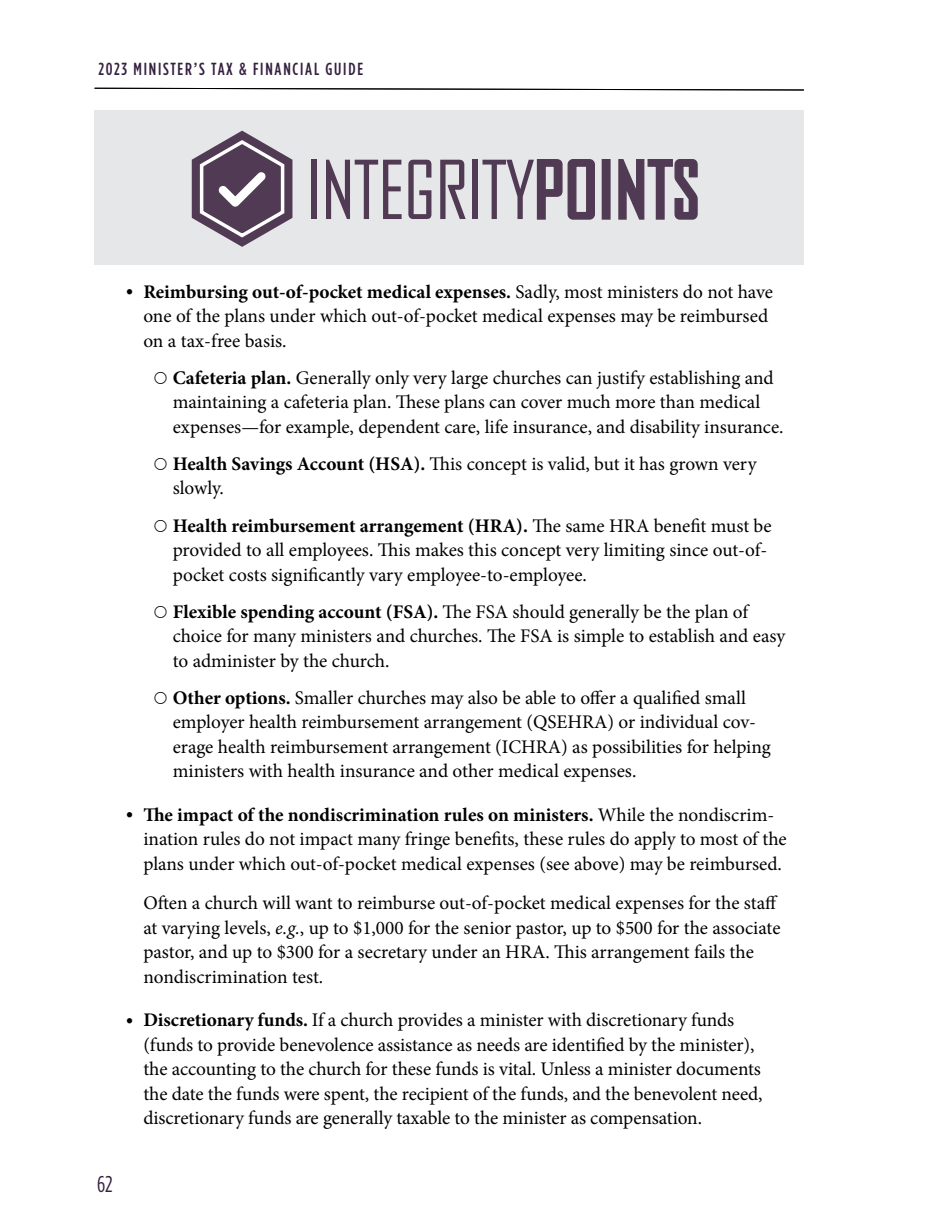
<style>
.page{position:relative;width:930px;height:1229px;background:#fff}
.page>*{position:absolute;margin:0;border:0;box-sizing:border-box;transform-origin:0 0}
.t1{font:77.7px "Bureau Agency FB";color:#513a53}
.t2{font:22.75px "Gotham Condensed";color:#35213f}
.t3{font:19.25px/24.5px "Minion Pro";letter-spacing:-.005em;color:#000}
.t4{font:500 17.5px "Gotham Condensed";letter-spacing:.1em;color:#35213f}
.s1{font-weight:700}
.s2{font-style:italic}
</style>
<div class="page">
<svg style="left:94px;top:87px;width:710px;height:4px"></svg>
<div style="left:94px;top:110px;width:709px;height:155px;background:#e6e7e8"></div>
<svg style="left:536px;top:159px;width:59px;height:61px"></svg>
<div style="left:601px;top:159px;width:9px;height:61px;border:1px solid #513a53"></div>
<svg style="left:618px;top:159px;width:80px;height:61px"></svg>
<svg style="left:192px;top:131px;width:100px;height:116px"></svg>
<p class="t4" style="left:98px;top:60px;width:266px">2023 MINISTER’S TAX &amp; FINANCIAL GUIDE</p>
<h1 class="t1" style="left:306px;top:149px;width:395px">INTEGRITY<span class="s1">POINTS</span></h1>
<p class="t3" style="left:143px;top:279px;width:631px;text-indent:-17px"><span class="s1">• Reimbursing out-of-pocket medical expenses.</span> Sadly, most ministers do not have one of the plans under which out-of-pocket medical expenses may be reimbursed on a tax-free basis.</p>
<p class="t3" style="left:173px;top:365px;width:612px;text-indent:-20px">○ <span class="s1">Cafeteria plan.</span> Generally only very large churches can justify establishing and maintaining a cafeteria plan. These plans can cover much more than medical expenses—for example, dependent care, life insurance, and disability insurance.</p>
<p class="t3" style="left:173px;top:451px;width:585px;text-indent:-20px">○ <span class="s1">Health Savings Account (HSA).</span> This concept is valid, but it has grown very slowly.</p>
<p class="t3" style="left:173px;top:513px;width:600px;text-indent:-20px">○ <span class="s1">Health reimbursement arrangement (HRA).</span> The same HRA benefit must be provided to all employees. This makes this concept very limiting since out-of&shy;pocket costs significantly vary employee-to-employee.</p>
<p class="t3" style="left:173px;top:599px;width:614px;text-indent:-20px">○ <span class="s1">Flexible spending account (FSA).</span> The FSA should generally be the plan of choice for many ministers and churches. The FSA is simple to establish and easy to administer by the church.</p>
<p class="t3" style="left:173px;top:685px;width:599px;text-indent:-20px">○ <span class="s1">Other options.</span> Smaller churches may also be able to offer a qualified small employer health reimbursement arrangement (QSEHRA) or individual cov&shy;erage health reimbursement arrangement (ICHRA) as possibilities for helping ministers with health insurance and other medical expenses.</p>
<p class="t3" style="left:143px;top:802px;width:644px;text-indent:-17px"><span class="s1">• The impact of the nondiscrimination rules on ministers.</span> While the nondiscrim&shy;ination rules do not impact many fringe benefits, these rules do apply to most of the plans under which out-of-pocket medical expenses (see above) may be reimbursed.</p>
<p class="t3" style="left:143px;top:891px;width:638px">Often a church will want to reimburse out-of-pocket medical expenses for the staff at varying levels, <span class="s2">e.g.</span>, up to $1,000 for the senior pastor, up to $500 for the associate pastor, and up to $300 for a secretary under an HRA. This arrangement fails the nondiscrimination test.</p>
<p class="t3" style="left:143px;top:1008px;width:620px;text-indent:-17px"><span class="s1">• Discretionary funds.</span> If a church provides a minister with discretionary funds (funds to provide benevolence assistance as needs are identified by the minister), the accounting to the church for these funds is vital. Unless a minister documents the date the funds were spent, the recipient of the funds, and the benevolent need, discretionary funds are generally taxable to the minister as compensation.</p>
<p class="t2" style="left:97px;top:1171px;width:17px">62</p>
</div>
